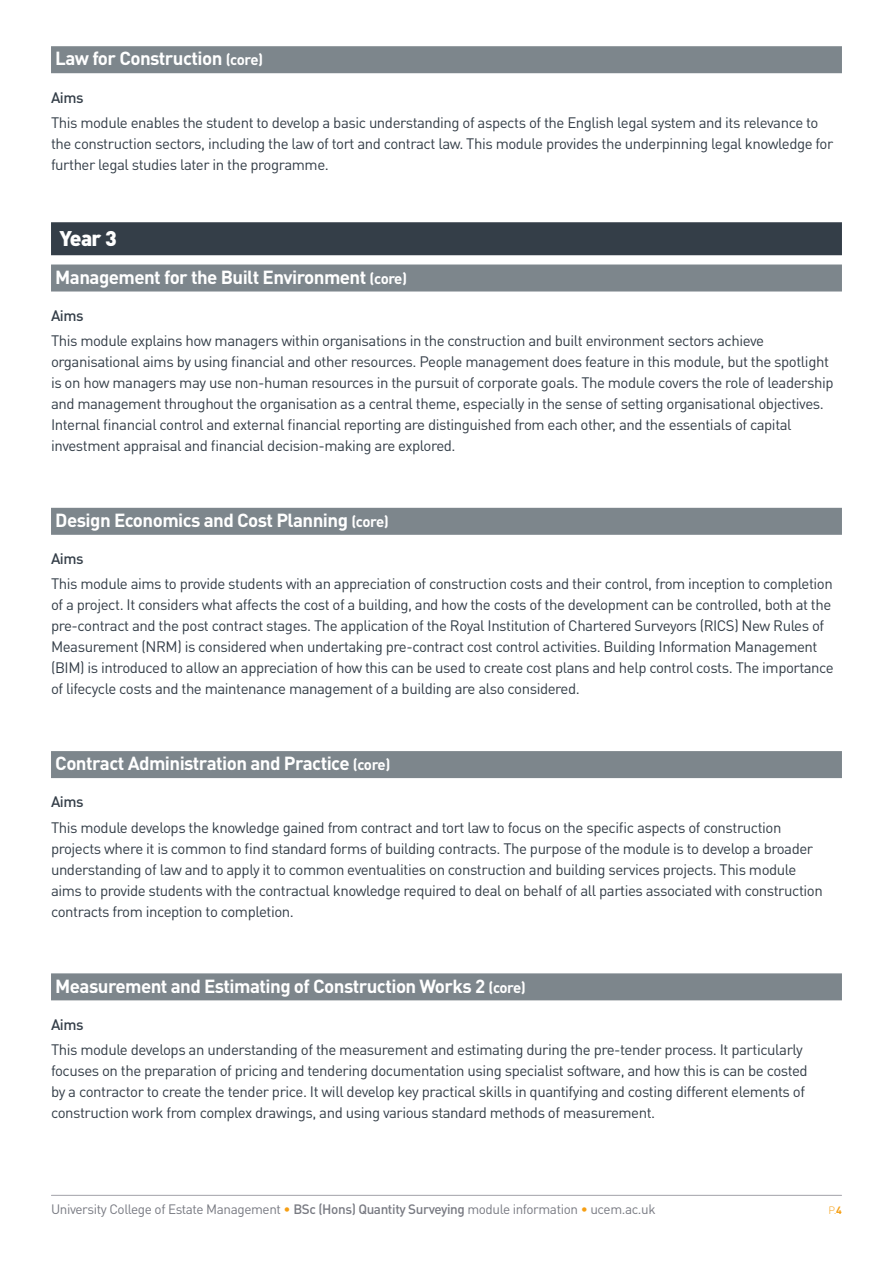
<style>
.page{position:relative;width:893px;height:1263px;background:#fff}
.page>*{position:absolute;margin:0;border:0;box-sizing:border-box;transform-origin:0 0}
.t1{font:900 21px "DINOT";color:#fff}
.t2{font:700 18.75px "DINOT";letter-spacing:-.03em;color:#fff}
.t3{font:15px/21px "DINOT";letter-spacing:-.03em;color:#343e48}
.t4{font:500 15px "DINOT";letter-spacing:-.03em;color:#343e48}
.t5{font:13.5px "DINOT";letter-spacing:-.03em;color:#787a82}
.t6{font:300 10.5px "DINOT";color:#f69f14}
.s1{font-size:15px}
.s2{color:#f69f14}
.s3{font-weight:500}
.s4{font-weight:700}
</style>
<div class="page">
<hr style="left:51px;top:1195px;width:791px;height:1px;background:#a1a1a8">
<div style="left:51px;top:46px;width:791px;height:27px;background:#7d868c"></div>
<div style="left:51px;top:222px;width:791px;height:33px;background:#343e48"></div>
<div style="left:51px;top:264px;width:791px;height:27px;background:#7d868c"></div>
<div style="left:51px;top:508px;width:791px;height:27px;background:#7d868c"></div>
<div style="left:51px;top:751px;width:791px;height:27px;background:#7d868c"></div>
<div style="left:51px;top:973px;width:791px;height:27px;background:#7d868c"></div>
<p class="t2" style="left:55px;top:46px;width:209px">Law for Construction <span class="s1">(core)</span></p>
<p class="t4" style="left:51px;top:87px;width:34px">Aims</p>
<p class="t3" style="left:51px;top:111px;width:784px">This module enables the student to develop a basic understanding of aspects of the English legal system and its relevance to the construction sectors, including the law of tort and contract law. This module provides the underpinning legal knowledge for further legal studies later in the programme.</p>
<h1 class="t1" style="left:60px;top:224px;width:59px">Year 3</h1>
<p class="t2" style="left:55px;top:264px;width:353px">Management for the Built Environment <span class="s1">(core)</span></p>
<p class="t4" style="left:51px;top:305px;width:34px">Aims</p>
<p class="t3" style="left:51px;top:330px;width:784px">This module explains how managers within organisations in the construction and built environment sectors achieve organisational aims by using financial and other resources. People management does feature in this module, but the spotlight is on how managers may use non-human resources in the pursuit of corporate goals. The module covers the role of leadership and management throughout the organisation as a central theme, especially in the sense of setting organisational objectives.<br>Internal financial control and external financial reporting are distinguished from each other, and the essentials of capital investment appraisal and financial decision-making are explored.</p>
<p class="t2" style="left:55px;top:507px;width:335px">Design Economics and Cost Planning <span class="s1">(core)</span></p>
<p class="t4" style="left:51px;top:549px;width:34px">Aims</p>
<p class="t3" style="left:51px;top:573px;width:784px">This module aims to provide students with an appreciation of construction costs and their control, from inception to completion of a project. It considers what affects the cost of a building, and how the costs of the development can be controlled, both at the pre-contract and the post contract stages. The application of the Royal Institution of Chartered Surveyors (RICS) New Rules of Measurement (NRM) is considered when undertaking pre-contract cost control activities. Building Information Management (BIM) is introduced to allow an appreciation of how this can be used to create cost plans and help control costs. The importance of lifecycle costs and the maintenance management of a building are also considered.</p>
<p class="t2" style="left:55px;top:751px;width:337px">Contract Administration and Practice <span class="s1">(core)</span></p>
<p class="t4" style="left:51px;top:792px;width:34px">Aims</p>
<p class="t3" style="left:51px;top:816px;width:773px">This module develops the knowledge gained from contract and tort law to focus on the specific aspects of construction projects where it is common to find standard forms of building contracts. The purpose of the module is to develop a broader understanding of law and to apply it to common eventualities on construction and building services projects. This module aims to provide students with the contractual knowledge required to deal on behalf of all parties associated with construction contracts from inception to completion.</p>
<p class="t2" style="left:55px;top:973px;width:472px">Measurement and Estimating of Construction Works 2 <span class="s1">(core)</span></p>
<p class="t4" style="left:51px;top:1014px;width:34px">Aims</p>
<p class="t3" style="left:51px;top:1038px;width:758px">This module develops an understanding of the measurement and estimating during the pre-tender process. It particularly focuses on the preparation of pricing and tendering documentation using specialist software, and how this is can be costed by a contractor to create the tender price. It will develop key practical skills in quantifying and costing different elements of construction work from complex drawings, and using various standard methods of measurement.</p>
<p class="t5" style="left:51px;top:1200px;width:606px">University College of Estate Management <span class="s2">•</span> <span class="s3">BSc (Hons) Quantity Surveying</span> module information <span class="s2">•</span> ucem.ac.uk</p>
<p class="t6" style="left:829px;top:1203px;width:15px">P.<span class="s4">4</span></p>
</div>
